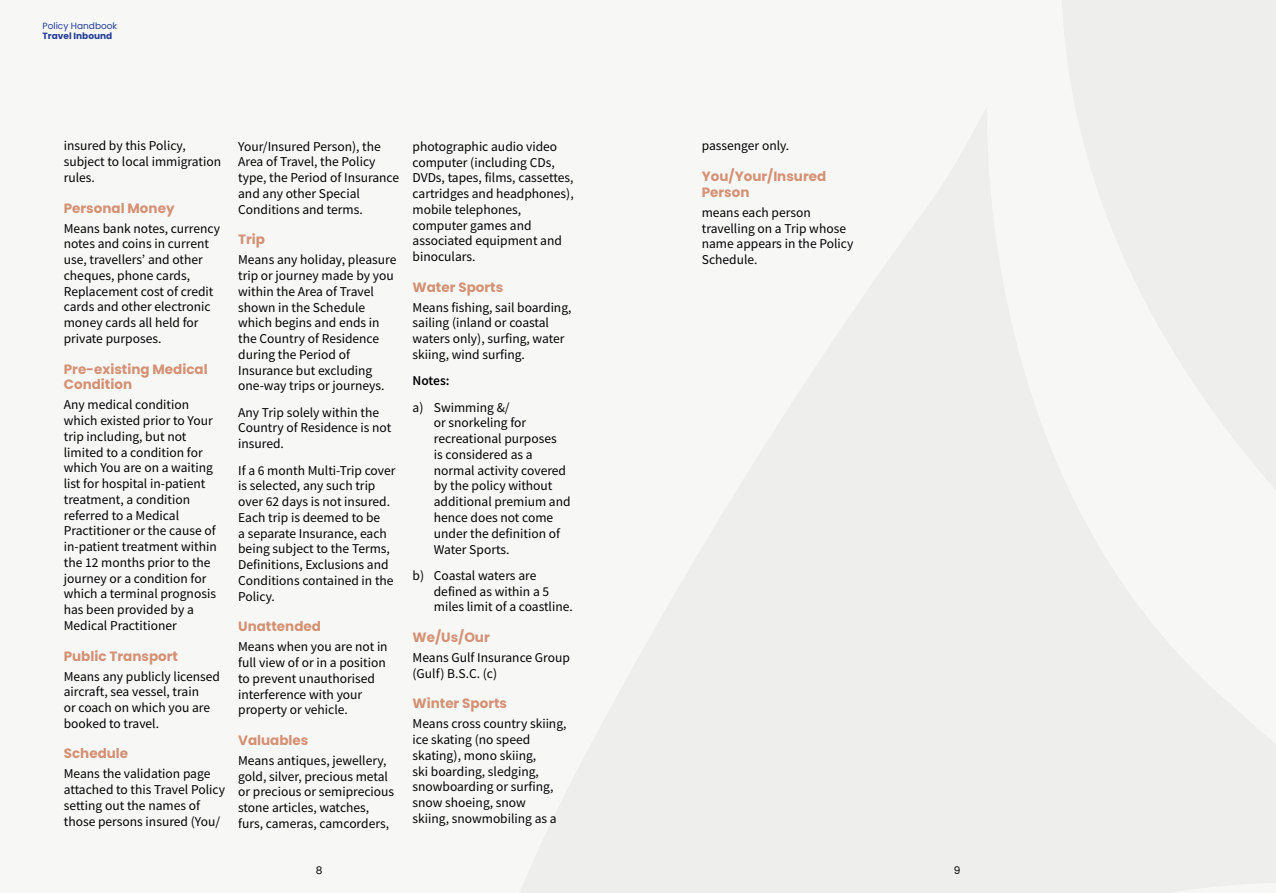
<style>
.page{position:relative;width:1276px;height:893px;background:#f7f8f6}
.page>*{position:absolute;margin:0;border:0;box-sizing:border-box;transform-origin:0 0}
.t1{font:13.5px/15.8px "Source Sans Pro";color:#000}
.t2{font:700 13.5px/15.8px "Poppins";color:#d49174}
.t3{font:600 13.5px "Source Sans Pro";letter-spacing:-.01em;color:#000}
.t4{font:10.5px "Poppins";color:#000}
.t5{font:9px "Poppins";color:#243c96}
.t6{font:700 9px "Poppins";color:#243c96}
</style>
<div class="page">
<p class="t5" style="left:43px;top:20px;width:76px">Policy Handbook</p>
<p class="t6" style="left:43px;top:31px;width:71px">Travel Inbound</p>
<p class="t1" style="left:64px;top:138px;width:159px">insured by this Policy, subject to local immigration rules.</p>
<p class="t2" style="left:64px;top:200px;width:112px">Personal Money</p>
<p class="t1" style="left:64px;top:220px;width:158px">Means bank notes, currency notes and coins in current use, travellers’ and other cheques, phone cards,<br>Replacement cost of credit cards and other electronic money cards all held for private purposes.</p>
<p class="t2" style="left:64px;top:361px;width:145px">Pre-existing Medical<br>Condition</p>
<p class="t1" style="left:64px;top:397px;width:155px">Any medical condition which existed prior to Your trip including, but not limited to a condition for which You are on a waiting list for hospital in-patient treatment, a condition referred to a Medical<br>Practitioner or the cause of in-patient treatment within the 12 months prior to the journey or a condition for which a terminal prognosis has been provided by a<br>Medical Practitioner</p>
<p class="t2" style="left:64px;top:648px;width:116px">Public Transport</p>
<p class="t1" style="left:64px;top:668px;width:158px">Means any publicly licensed aircraft, sea vessel, train<br>or coach on which you are booked to travel.</p>
<p class="t2" style="left:64px;top:746px;width:66px">Schedule</p>
<p class="t1" style="left:64px;top:766px;width:163px">Means the validation page attached to this Travel Policy setting out the names of those persons insured (You/</p>
<p class="t1" style="left:238px;top:138px;width:162px">Your/Insured Person), the<br>Area of Travel, the Policy type, the Period of Insurance and any other Special<br>Conditions and terms.</p>
<p class="t2" style="left:238px;top:232px;width:28px">Trip</p>
<p class="t1" style="left:238px;top:252px;width:160px">Means any holiday, pleasure trip or journey made by you within the Area of Travel shown in the Schedule which begins and ends in the Country of Residence during the Period of<br>Insurance but excluding one-way trips or journeys.</p>
<p class="t1" style="left:238px;top:404px;width:155px">Any Trip solely within the<br>Country of Residence is not insured.</p>
<p class="t1" style="left:238px;top:462px;width:159px">If a 6 month Multi-Trip cover is selected, any such trip over 62 days is not insured.<br>Each trip is deemed to be<br>a separate Insurance, each being subject to the Terms,<br>Definitions, Exclusions and<br>Conditions contained in the<br>Policy.</p>
<p class="t2" style="left:238px;top:619px;width:84px">Unattended</p>
<p class="t1" style="left:238px;top:639px;width:151px">Means when you are not in full view of or in a position to prevent unauthorised interference with your property or vehicle.</p>
<p class="t2" style="left:238px;top:732px;width:72px">Valuables</p>
<p class="t1" style="left:238px;top:752px;width:158px">Means antiques, jewellery, gold, silver, precious metal or precious or semiprecious stone articles, watches, furs, cameras, camcorders,</p>
<p class="t1" style="left:412px;top:138px;width:163px">photographic audio video computer (including CDs,<br>DVDs, tapes, films, cassettes, cartridges and headphones), mobile telephones, computer games and associated equipment and binoculars.</p>
<p class="t2" style="left:412px;top:279px;width:92px">Water Sports</p>
<p class="t1" style="left:412px;top:299px;width:160px">Means fishing, sail boarding, sailing (inland or coastal waters only), surfing, water skiing, wind surfing.</p>
<p class="t3" style="left:412px;top:372px;width:39px">Notes:</p>
<p class="t1" style="left:434px;top:399px;width:138px;text-indent:-21px">a) Swimming &amp;/<br>or snorkeling for recreational purposes<br>is considered as a normal activity covered by the policy without additional premium and hence does not come under the definition of<br>Water Sports.</p>
<p class="t1" style="left:434px;top:567px;width:140px;text-indent:-21px">b) Coastal waters are defined as within a 5 miles limit of a coastline.</p>
<p class="t2" style="left:412px;top:629px;width:79px">We/Us/Our</p>
<p class="t1" style="left:412px;top:650px;width:159px">Means Gulf Insurance Group (Gulf) B.S.C. (c)</p>
<p class="t2" style="left:412px;top:696px;width:96px">Winter Sports</p>
<p class="t1" style="left:412px;top:716px;width:155px">Means cross country skiing, ice skating (no speed skating), mono skiing,<br>ski boarding, sledging, snowboarding or surfing, snow shoeing, snow<br>skiing, snowmobiling as a</p>
<p class="t1" style="left:702px;top:138px;width:89px">passenger only.</p>
<p class="t2" style="left:702px;top:169px;width:126px">You/Your/Insured<br>Person</p>
<p class="t1" style="left:702px;top:204px;width:153px">means each person travelling on a Trip whose name appears in the Policy<br>Schedule.</p>
<p class="t4" style="left:316px;top:864px;width:8px">8</p>
<p class="t4" style="left:953px;top:864px;width:8px">9</p>
</div>
